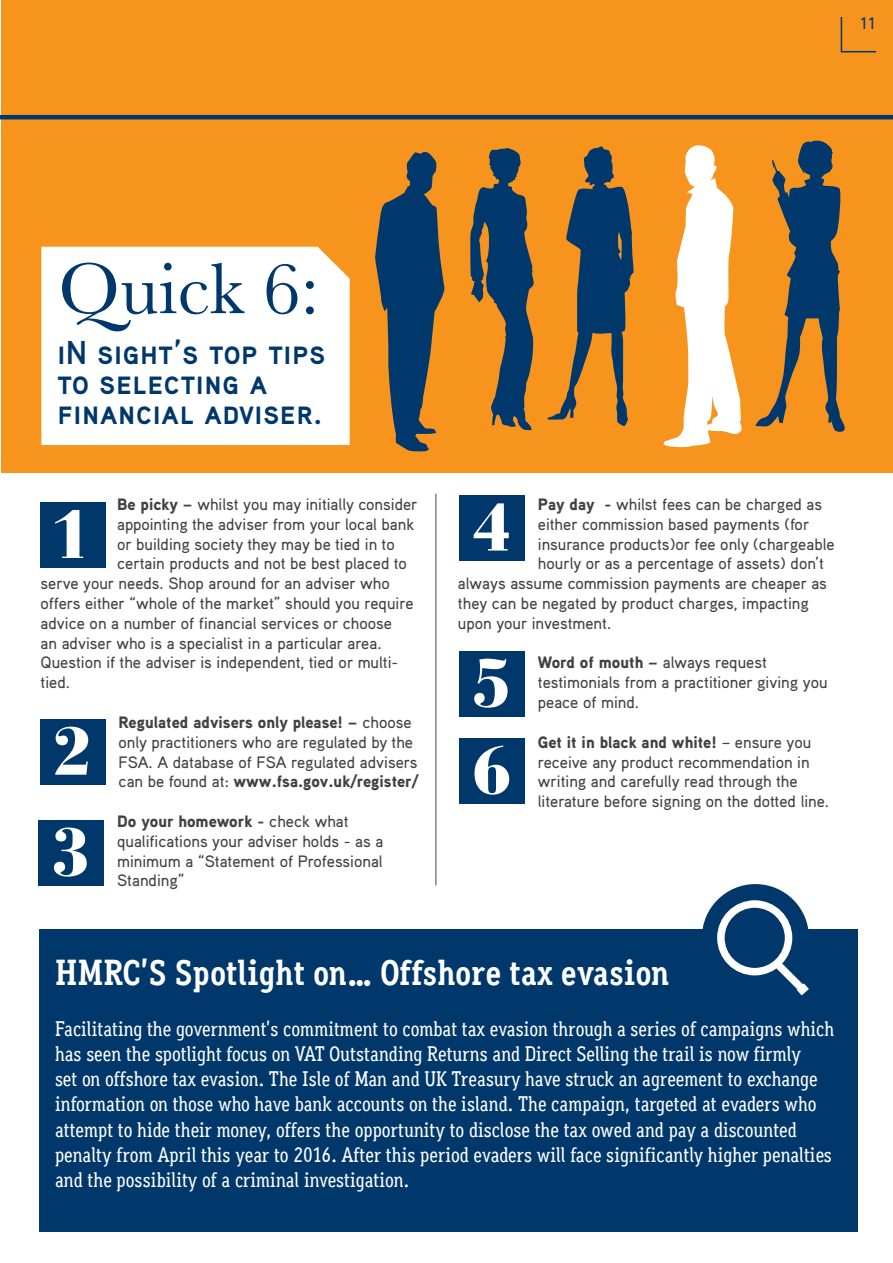
<style>
.page{position:relative;width:893px;height:1263px;background:#fff}
.page>*{position:absolute;margin:0;border:0;box-sizing:border-box;transform-origin:0 0}
.t1{font:75px "Baskerville";color:#00386c}
.t2{font:900 72px/100.8px "Bauer Bodoni BT";color:#fff}
.t3{font:700 36px "Aaux Office";color:#fff}
.t4{font:33px/30px "Aaux Pro Bold SC";color:#00386c}
.t5{font:22.5px "Aaux Pro Regular SC";color:#00386c}
.t6{font:500 21px/25.2px "Aaux Office";color:#fff}
.t7{font:500 16.5px/19.8px "Aaux Pro";color:#414042}
.s1{font-weight:900}
</style>
<div class="page">
<div style="left:1px;top:0;width:892px;height:473px;background:#f7941e"></div>
<hr style="left:0;top:115px;width:893px;height:4px;background:#00386c">
<svg style="left:663px;top:145px;width:79px;height:302px"></svg>
<svg style="left:375px;top:152px;width:70px;height:300px"></svg>
<svg style="left:547px;top:146px;width:87px;height:280px"></svg>
<svg style="left:470px;top:148px;width:64px;height:282px"></svg>
<svg style="left:755px;top:140px;width:90px;height:292px"></svg>
<div style="left:41px;top:247px;width:309px;height:198px;background:#fff"></div>
<hr style="left:435px;top:494px;width:2px;height:391px;background:#808285">
<div style="left:40px;top:502px;width:66px;height:66px;background:#00386c"></div>
<div style="left:40px;top:719px;width:65px;height:65px;background:#00386c"></div>
<div style="left:38px;top:820px;width:66px;height:65px;background:#00386c"></div>
<div style="left:459px;top:495px;width:66px;height:65px;background:#00386c"></div>
<div style="left:459px;top:651px;width:66px;height:65px;background:#00386c"></div>
<div style="left:459px;top:738px;width:66px;height:65px;background:#00386c"></div>
<div style="left:702px;top:884px;width:107px;height:107px;background:#00386c;border-radius:50%"></div>
<div style="left:40px;top:929px;width:818px;height:303px;background:#00386c"></div>
<div style="left:717px;top:900px;width:75px;height:75px;border:8px solid #fff;border-radius:50%"></div>
<svg style="left:765px;top:951px;width:44px;height:45px"></svg>
<svg style="left:840px;top:17px;width:36px;height:36px"></svg>
<h3 class="t5" style="left:860px;top:7px;width:18px">11</h3>
<h1 class="t1" style="left:58px;top:245px;width:262px">Quick 6:</h1>
<h3 class="t4" style="left:57px;top:336px;width:270px">iN sight’s top tips to selecting a financial adviser.</h3>
<p class="t7" style="left:117px;top:494px;width:302px"><span class="s1">Be picky –</span> whilst you may initially consider</p>
<p class="t7" style="left:117px;top:514px;width:299px">appointing the adviser from your local bank</p>
<p class="t7" style="left:117px;top:534px;width:279px">or building society they may be tied in to</p>
<p class="t7" style="left:117px;top:553px;width:291px">certain products and not be best placed to</p>
<p class="t7" style="left:41px;top:573px;width:351px">serve your needs. Shop around for an adviser who</p>
<p class="t7" style="left:41px;top:593px;width:374px">offers either “whole of the market” should you require</p>
<p class="t7" style="left:41px;top:613px;width:353px">advice on a number of financial services or choose</p>
<p class="t7" style="left:41px;top:633px;width:342px">an adviser who is a specialist in a particular area.</p>
<p class="t7" style="left:41px;top:652px;width:359px">Question if the adviser is independent, tied or multi-</p>
<p class="t7" style="left:41px;top:672px;width:31px">tied.</p>
<p class="t7" style="left:119px;top:712px;width:302px"><span class="s1">Regulated advisers only please! –</span> choose only practitioners who are regulated by the FSA. A database of FSA regulated advisers can be found at: <span class="s1">www.fsa.gov.uk/register/</span></p>
<p class="t7" style="left:117px;top:811px;width:268px"><span class="s1">Do your homework -</span> check what qualifications your adviser holds - as a minimum a “Statement of Professional<br>Standing”</p>
<h2 class="t2" style="left:51px;top:482px;width:41px">1</h2>
<h2 class="t2" style="left:51px;top:698px;width:43px">2<br>3</h2>
<p class="t7" style="left:538px;top:494px;width:286px"><span class="s1">Pay day -</span> whilst fees can be charged as</p>
<p class="t7" style="left:538px;top:514px;width:273px">either commission based payments (for</p>
<p class="t7" style="left:538px;top:534px;width:298px">insurance products)or fee only (chargeable</p>
<p class="t7" style="left:538px;top:553px;width:288px">hourly or as a percentage of assets) don’t</p>
<p class="t7" style="left:458px;top:573px;width:370px">always assume commission payments are cheaper as</p>
<p class="t7" style="left:458px;top:593px;width:352px">they can be negated by product charges, impacting</p>
<p class="t7" style="left:458px;top:613px;width:155px">upon your investment.</p>
<p class="t7" style="left:538px;top:652px;width:291px"><span class="s1">Word of mouth –</span> always request testimonials from a practitioner giving you peace of mind.</p>
<p class="t7" style="left:538px;top:732px;width:293px"><span class="s1">Get it in black and white!</span> – ensure you receive any product recommendation in writing and carefully read through the literature before signing on the dotted line.</p>
<h2 class="t2" style="left:472px;top:447px;width:41px;line-height:156px">4<br>5</h2>
<h2 class="t2" style="left:472px;top:717px;width:41px">6</h2>
<h3 class="t3" style="left:55px;top:952px;width:616px">HMRC’S Spotlight on… Offshore tax evasion</h3>
<p class="t6" style="left:55px;top:1016px;width:781px">Facilitating the government’s commitment to combat tax evasion through a series of campaigns which has seen the spotlight focus on VAT Outstanding Returns and Direct Selling the trail is now firmly<br>set on offshore tax evasion. The Isle of Man and UK Treasury have struck an agreement to exchange information on those who have bank accounts on the island. The campaign, targeted at evaders who attempt to hide their money, offers the opportunity to disclose the tax owed and pay a discounted penalty from April this year to 2016. After this period evaders will face significantly higher penalties and the possibility of a criminal investigation.</p>
</div>
